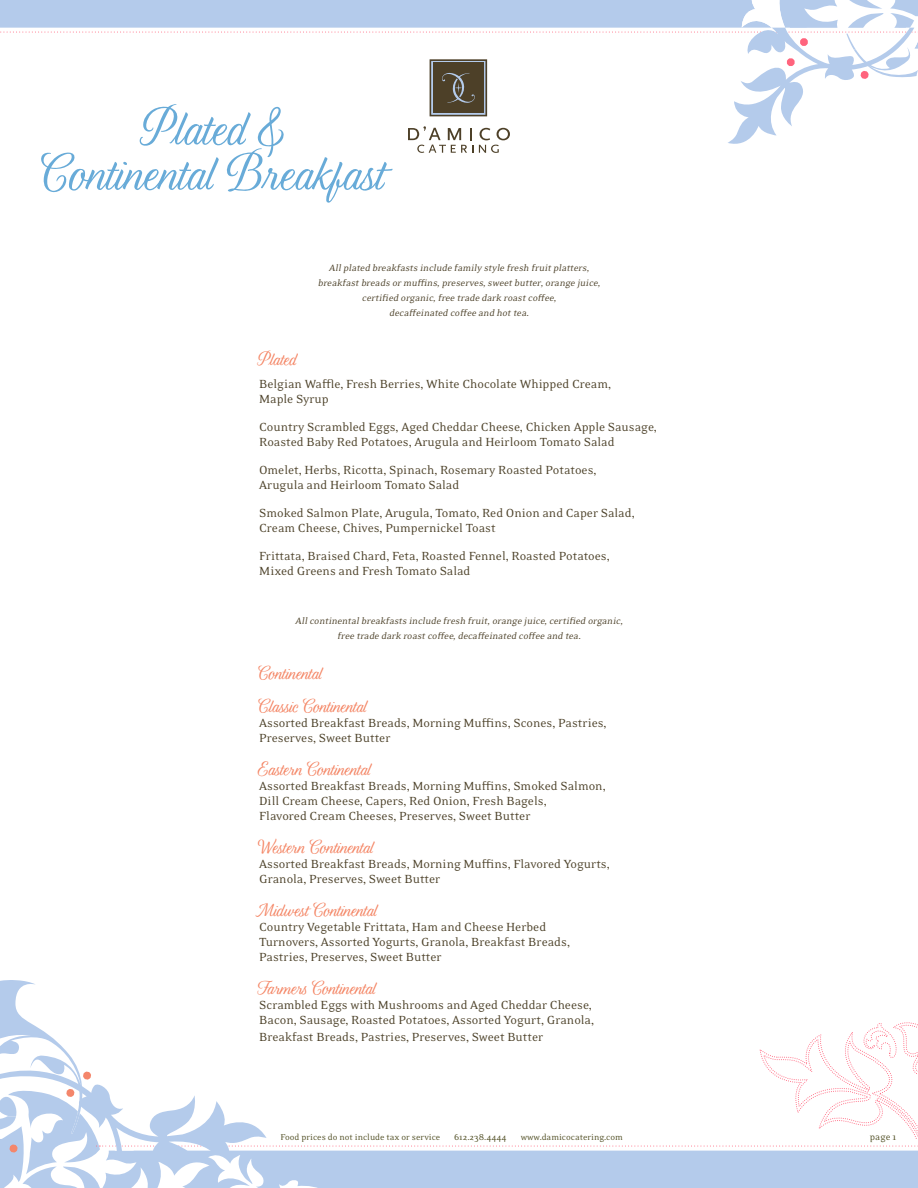
<style>
.page{position:relative;width:918px;height:1188px;background:#fff}
.page>*{position:absolute;margin:0;border:0;box-sizing:border-box;transform-origin:0 0}
.Big_Title_Header{font:61.5px "Lavender Script Pro";color:#68abd8}
.Sig_Cocktail_Body_Co{font:22.5px "Lavender Script Pro";color:#f48463}
.Sig_Cocktail_Body_Co-2{font:13.5px/15px "Eidetic Neo OT";color:#4d422a}
.Planning_Guidelines{font:italic 10.5px/15px "Eidetic Neo OT";color:#4d422a;text-align:center}
.t1{font:10.5px "Eidetic Neo OT";color:#525026}
.t2{font:9.75px "Eidetic Neo OT";color:#525026}
</style>
<div class="page">
<svg style="left:0;top:0;width:918px;height:153px"></svg>
<svg style="left:0;top:980px;width:918px;height:208px"></svg>
<p class="Big_Title_Header" style="left:145px;top:97px;width:141px">Plated &amp;</p>
<p class="Big_Title_Header" style="left:43px;top:142px;width:345px">Continental Breakfast</p>
<p class="Planning_Guidelines" style="left:318px;top:260px;width:286px">Allplated breakfasts include family style fresh fruit platters, breakfast breads or muffins,preserves,sweet butter,orange juice, certified organic,free trade dark roast coffee,<br>decaffeinated coffee and hot tea.</p>
<p class="Sig_Cocktail_Body_Co" style="left:259px;top:348px;width:39px">Plated</p>
<p class="Sig_Cocktail_Body_Co-2" style="left:259px;top:377px;width:353px">Belgian Waffle, Fresh Berries, White Chocolate Whipped Cream,<br>Maple Syrup</p>
<p class="Sig_Cocktail_Body_Co-2" style="left:259px;top:420px;width:399px">Country Scrambled Eggs, Aged Cheddar Cheese, Chicken Apple Sausage,<br>Roasted Baby Red Potatoes, Arugula and Heirloom Tomato Salad</p>
<p class="Sig_Cocktail_Body_Co-2" style="left:259px;top:463px;width:339px">Omelet, Herbs, Ricotta, Spinach, Rosemary Roasted Potatoes,<br>Arugula and Heirloom Tomato Salad</p>
<p class="Sig_Cocktail_Body_Co-2" style="left:259px;top:506px;width:377px">Smoked Salmon Plate, Arugula, Tomato, Red Onion and Caper Salad,<br>Cream Cheese, Chives, Pumpernickel Toast</p>
<p class="Sig_Cocktail_Body_Co-2" style="left:259px;top:549px;width:352px">Frittata, Braised Chard, Feta, Roasted Fennel, Roasted Potatoes,<br>Mixed Greens and Fresh Tomato Salad</p>
<p class="Planning_Guidelines" style="left:295px;top:613px;width:331px">Allcontinentalbreakfasts include fresh fruit,orange juice,certified organic, free trade dark roast coffee,decaffeinated coffee and tea.</p>
<p class="Sig_Cocktail_Body_Co" style="left:259px;top:662px;width:64px">Continental</p>
<p class="Sig_Cocktail_Body_Co" style="left:259px;top:695px;width:109px">Classic Continental</p>
<p class="Sig_Cocktail_Body_Co-2" style="left:259px;top:716px;width:349px">Assorted Breakfast Breads, Morning Muffins, Scones, Pastries,<br>Preserves, Sweet Butter</p>
<p class="Sig_Cocktail_Body_Co" style="left:259px;top:758px;width:113px">Eastern Continental</p>
<p class="Sig_Cocktail_Body_Co-2" style="left:259px;top:779px;width:348px">Assorted Breakfast Breads, Morning Muffins, Smoked Salmon,<br>Dill Cream Cheese, Capers, Red Onion, Fresh Bagels,<br>Flavored Cream Cheeses, Preserves, Sweet Butter</p>
<p class="Sig_Cocktail_Body_Co" style="left:259px;top:836px;width:116px">Western Continental</p>
<p class="Sig_Cocktail_Body_Co-2" style="left:259px;top:857px;width:352px">Assorted Breakfast Breads, Morning Muffins, Flavored Yogurts,<br>Granola, Preserves, Sweet Butter</p>
<p class="Sig_Cocktail_Body_Co" style="left:259px;top:899px;width:119px">Midwest Continental</p>
<p class="Sig_Cocktail_Body_Co-2" style="left:259px;top:920px;width:312px">Country Vegetable Frittata, Ham and Cheese Herbed<br>Turnovers, Assorted Yogurts, Granola, Breakfast Breads,<br>Pastries, Preserves, Sweet Butter</p>
<p class="Sig_Cocktail_Body_Co" style="left:259px;top:977px;width:118px">Farmers Continental</p>
<p class="Sig_Cocktail_Body_Co-2" style="left:259px;top:998px;width:336px">Scrambled Eggs with Mushrooms and Aged Cheddar Cheese,<br>Bacon, Sausage, Roasted Potatoes, Assorted Yogurt, Granola,</p>
<p class="Sig_Cocktail_Body_Co-2" style="left:259px;top:1030px;width:286px">Breakfast Breads, Pastries, Preserves, Sweet Butter</p>
<p class="t2" style="left:280px;top:1132px;width:161px">Food prices do not include tax or service</p>
<p class="t2" style="left:454px;top:1132px;width:54px">612.238.4444</p>
<p class="t2" style="left:521px;top:1132px;width:104px">www.damicocatering.com</p>
<p class="t1" style="left:870px;top:1132px;width:28px">page 1</p>
</div>
